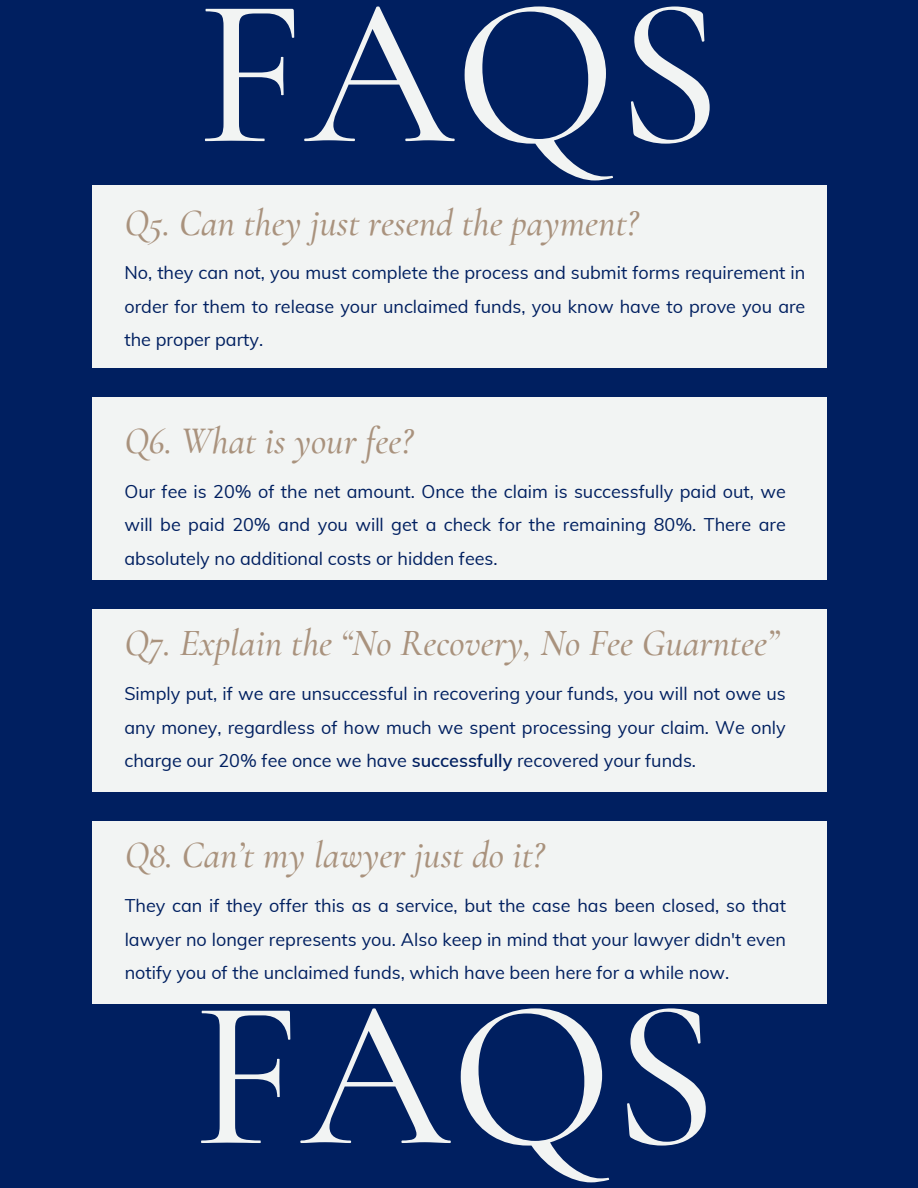
<style>
.page{position:relative;width:918px;height:1188px;background:#001f60}
.page>*{position:absolute;margin:0;border:0;box-sizing:border-box;transform-origin:0 0}
.t1{font:500 211.65px "Cormorant Garamond";color:#f2f4f3}
.t2{font:italic 500 37.5px "Cormorant Garamond";color:#a9927d}
.t3{font:18px/33.8px "Muli";color:#001f60;text-align:justify}
.s1{font-weight:600}
</style>
<div class="page">
<div style="left:92px;top:185px;width:734px;height:182px;background:#f2f4f3"></div>
<div style="left:92px;top:397px;width:735px;height:182px;background:#f2f4f3"></div>
<div style="left:92px;top:609px;width:734px;height:182px;background:#f2f4f3"></div>
<div style="left:92px;top:821px;width:735px;height:182px;background:#f2f4f3"></div>
<h1 class="t1" style="left:197px;top:-54px;width:526px">FAQS</h1>
<h2 class="t2" style="left:124px;top:200px;width:515px">Q5. Can they just resend the payment?</h2>
<p class="t3" style="left:124px;top:255px;width:683px">No, they can not, you must complete the process and submit forms requirement in order for them to release your unclaimed funds, you know have to prove you are the proper party.</p>
<h2 class="t2" style="left:124px;top:418px;width:289px">Q6. What is your fee?</h2>
<p class="t3" style="left:124px;top:474px;width:663px">Our fee is 20% of the net amount. Once the claim is successfully paid out, we will be paid 20% and you will get a check for the remaining 80%. There are absolutely no additional costs or hidden fees.</p>
<h2 class="t2" style="left:124px;top:620px;width:655px">Q7. Explain the “No Recovery, No Fee Guarntee”</h2>
<p class="t3" style="left:124px;top:676px;width:663px">Simply put, if we are unsuccessful in recovering your funds, you will not owe us any money, regardless of how much we spent processing your claim. We only charge our 20% fee once we have <span class="s1">successfully</span> recovered your funds.</p>
<h2 class="t2" style="left:125px;top:832px;width:421px">Q8. Can’t my lawyer just do it?</h2>
<p class="t3" style="left:125px;top:888px;width:663px">They can if they offer this as a service, but the case has been closed, so that lawyer no longer represents you. Also keep in mind that your lawyer didn't even notify you of the unclaimed funds, which have been here for a while now.</p>
<h1 class="t1" style="left:193px;top:947px;width:526px">FAQS</h1>
</div>
